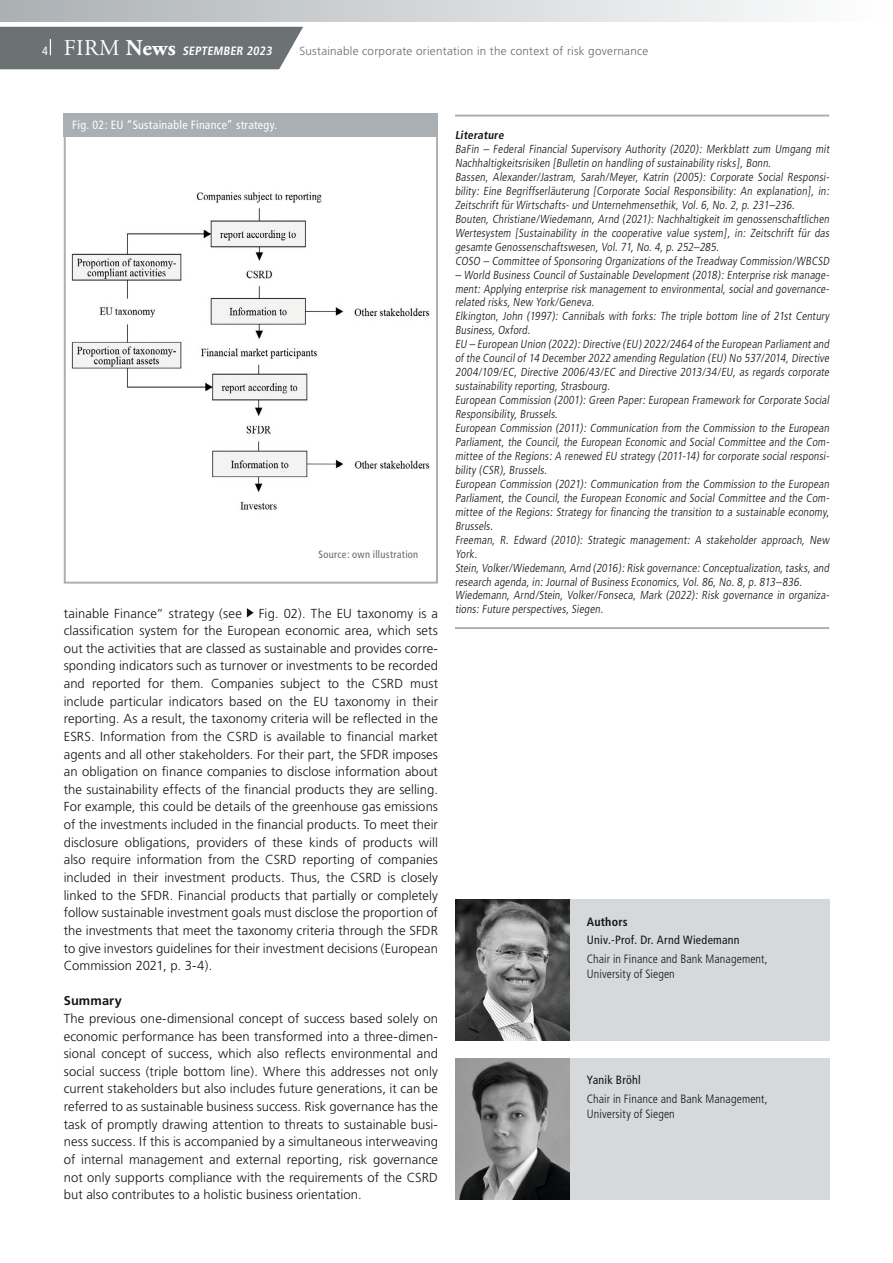
<style>
.page{position:relative;width:893px;height:1263px;background:#fff}
.page>*{position:absolute;margin:0;border:0;box-sizing:border-box;transform-origin:0 0}
.t1{font:300 13.05px/17.7px "Frutiger";letter-spacing:.005em;color:#131413;text-align:justify}
.t2{font:700 12.9px "Frutiger";letter-spacing:.01em;color:#131413}
.t3{font:300 condensed 12px/14.4px "Frutiger";letter-spacing:.01em;color:#131413}
.t4{font:condensed 12px "Frutiger";letter-spacing:.02em;color:#fff}
.t5{font:condensed 12px "Frutiger";letter-spacing:.02em;color:#131413}
.t6{font:700 condensed 12px "Frutiger";color:#fff}
.t7{font:700 condensed 12px "Frutiger";letter-spacing:.02em;color:#131413}
.t8{font:300 condensed 11.7px/14px "Frutiger";color:#131413}
.t9{font:300 11.7px "Frutiger";letter-spacing:.025em;color:#686867}
.t10{font:700 condensed 11.4px "Frutiger";color:#131413}
.t11{font:condensed 10.5px "Frutiger";letter-spacing:.025em;color:#686867}
.s1{font-weight:400}
.s2{font-family:"Adobe Garamond";font-weight:400;font-stretch:normal;font-size:22.5px}
.s3{font-family:"Adobe Garamond";font-stretch:normal;font-size:22.5px}
</style>
<div class="page">
<div style="left:0;top:0;width:893px;height:21px;background:linear-gradient(to right,#abb0b4,#fff)"></div>
<div style="left:0;top:27px;width:303px;height:42px;background:#6c7174"></div>
<img style="left:455px;top:899px;width:115px;height:141px">
<div style="left:570px;top:899px;width:259px;height:141px;background:#d6d9db"></div>
<hr style="left:455px;top:115px;width:374px;height:2px;background:#a9afb2">
<hr style="left:455px;top:627px;width:374px;height:2px;background:#a9afb2">
<img style="left:455px;top:1058px;width:115px;height:141px">
<div style="left:570px;top:1058px;width:259px;height:141px;background:#d6d9db"></div>
<svg style="left:247px;top:608px;width:7px;height:9px"></svg>
<img style="left:71px;top:192px;width:359px;height:318px">
<div style="left:64px;top:134px;width:374px;height:450px;border:2px solid #a9afb2"></div>
<div style="left:64px;top:113px;width:374px;height:24px;background:#a9afb2"></div>
<p class="t6" style="left:42px;top:44px;width:233px"><span class="s1">4</span> <span class="s2">F I RM</span> <span class="s3">News</span> SEPTEMBER 2023</p>
<p class="t9" style="left:299px;top:44px;width:350px">Sustainable corporate orientation in the context of risk governance</p>
<p class="t4" style="left:72px;top:118px;width:207px">Fig. 02: EU “Sustainable Finance” strategy.</p>
<p class="t11" style="left:318px;top:548px;width:101px">Source: own illustration</p>
<p class="t1" style="left:64px;top:604px;width:376px;text-indent:195px">Fig. 02). The EU taxonomy is a classification system for the European economic area, which sets out the activities that are classed as sustainable and provides corre&shy;sponding indicators such as turnover or investments to be recorded and reported for them. Companies subject to the CSRD must include particular indicators based on the EU taxonomy in their reporting. As a result, the taxonomy criteria will be reflected in the ESRS. Information from the CSRD is available to financial market agents and all other stakeholders. For their part, the SFDR imposes an obligation on finance companies to disclose information about the sustainability effects of the financial products they are selling.<br>For example, this could be details of the greenhouse gas emissions of the investments included in the financial products. To meet their disclosure obligations, providers of these kinds of products will also require information from the CSRD reporting of companies included in their investment products. Thus, the CSRD is closely linked to the SFDR. Financial products that partially or completely follow sustainable investment goals must disclose the proportion of the investments that meet the taxonomy criteria through the SFDR to give investors guidelines for their investment decisions (European Commission 2021, p. 3-4).</p>
<p class="t2" style="left:64px;top:993px;width:60px">Summary</p>
<p class="t1" style="left:64px;top:1009px;width:376px">The previous one-dimensional concept of success based solely on economic performance has been transformed into a three-dimen&shy;sional concept of success, which also reflects environmental and social success (triple bottom line). Where this addresses not only current stakeholders but also includes future generations, it can be referred to as sustainable business success. Risk governance has the task of promptly drawing attention to threats to sustainable busi&shy;ness success. If this is accompanied by a simultaneous interweaving of internal management and external reporting, risk governance not only supports compliance with the requirements of the CSRD but also contributes to a holistic business orientation.</p>
<p class="t1" style="left:64px;top:604px;width:180px">tainable Finance” strategy (see</p>
<p class="t10" style="left:455px;top:128px;width:52px">Literature</p>
<p class="t8" style="left:455px;top:142px;width:378px">BaFin – Federal Financial Supervisory Authority (2020): Merkblatt zum Umgang mit Nachhaltigkeitsrisiken [Bulletin on handling of sustainability risks], Bonn.<br>Bassen, Alexander/Jastram, Sarah/Meyer, Katrin (2005): Corporate Social Responsi&shy;bility: Eine Begriffserläuterung [Corporate Social Responsibility: An explanation], in:<br>Zeitschrift für Wirtschafts- und Unternehmensethik, Vol. 6, No. 2, p. 231–236.<br>Bouten, Christiane/Wiedemann, Arnd (2021): Nachhaltigkeit im genossenschaftlichen Wertesystem [Sustainability in the cooperative value system], in: Zeitschrift für das gesamte Genossenschaftswesen, Vol. 71, No. 4, p. 252–285.<br>COSO – Committee of Sponsoring Organizations of the Treadway Commission/WBCSD</p>
<p class="t8" style="left:455px;top:268px;width:378px">– World Business Council of Sustainable Development (2018): Enterprise risk manage&shy;ment: Applying enterprise risk management to environmental, social and governance&shy;related risks, New York/Geneva.<br>Elkington, John (1997): Cannibals with forks: The triple bottom line of 21st Century Business, Oxford.<br>EU – European Union (2022):Directive (EU)2022/2464 ofthe European Parliamentand of the Council of 14 December 2022 amending Regulation (EU) No 537/2014, Directive 2004/109/EC, Directive 2006/43/EC and Directive 2013/34/EU, as regards corporate sustainability reporting, Strasbourg.<br>European Commission (2001): Green Paper: European Framework for Corporate Social Responsibility, Brussels.<br>European Commission (2011): Communication from the Commission to the European Parliament, the Council, the European Economic and Social Committee and the Com&shy;mittee of the Regions: A renewed EU strategy (2011-14) for corporate social responsi&shy;bility (CSR), Brussels.<br>European Commission (2021): Communication from the Commission to the European Parliament, the Council, the European Economic and Social Committee and the Com&shy;mittee of the Regions: Strategy for financing the transition to a sustainable economy, Brussels.<br>Freeman, R. Edward (2010): Strategic management: A stakeholder approach, New York.<br>Stein,Volker/Wiedemann,Arnd (2016):Risk governance:Conceptualization,tasks,and research agenda, in: Journal of Business Economics, Vol. 86, No. 8, p. 813–836.<br>Wiedemann, Arnd/Stein, Volker/Fonseca, Mark (2022): Risk governance in organiza&shy;tions: Future perspectives, Siegen.</p>
<p class="t7" style="left:587px;top:914px;width:42px">Authors</p>
<p class="t5" style="left:587px;top:933px;width:154px">Univ.-Prof. Dr. Arnd Wiedemann</p>
<p class="t3" style="left:587px;top:952px;width:182px">Chair in Finance and Bank Management,<br>University of Siegen</p>
<p class="t5" style="left:587px;top:1073px;width:56px">Yanik Bröhl</p>
<p class="t3" style="left:587px;top:1092px;width:182px">Chair in Finance and Bank Management,<br>University of Siegen</p>
</div>
